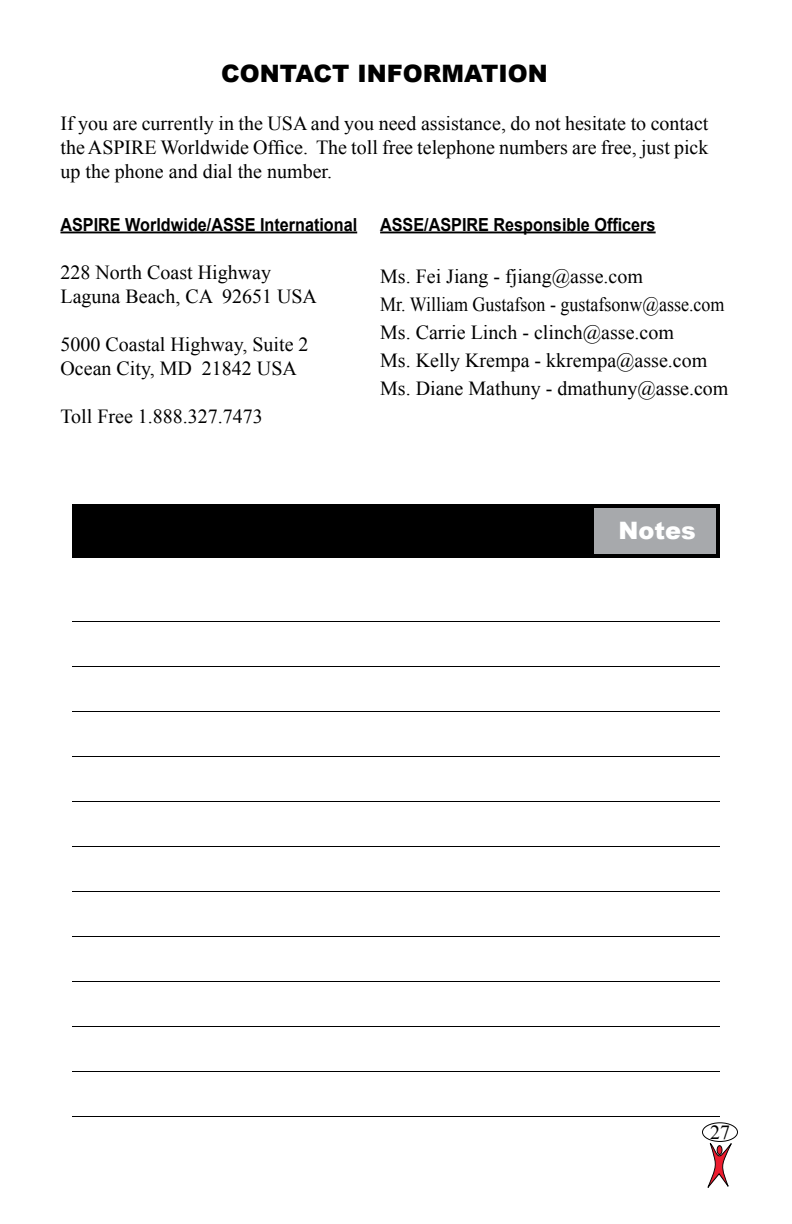
<style>
.page{position:relative;width:792px;height:1224px;background:#fff}
.page>*{position:absolute;margin:0;border:0;box-sizing:border-box;transform-origin:0 0}
.t1{font:900 24px "Arial";color:#000}
.t2{font:900 24px "Arial";color:#fff}
.t3{font:20px/24px "Times New Roman";color:#000}
.t4{font:700 18px "Arial";color:#000;scale:.9 1}
</style>
<div class="page">
<div style="left:72px;top:504px;width:648px;height:54px;background:#a7a9ac;border:4px solid #000"></div>
<div style="left:72px;top:504px;width:522px;height:54px;background:#000"></div>
<hr style="left:72px;top:621px;width:648px;height:1px;background:#000">
<hr style="left:72px;top:666px;width:648px;height:1px;background:#000">
<hr style="left:72px;top:711px;width:648px;height:1px;background:#000">
<hr style="left:72px;top:756px;width:648px;height:1px;background:#000">
<hr style="left:72px;top:801px;width:648px;height:1px;background:#000">
<hr style="left:72px;top:846px;width:648px;height:1px;background:#000">
<hr style="left:72px;top:891px;width:648px;height:1px;background:#000">
<hr style="left:72px;top:936px;width:648px;height:1px;background:#000">
<hr style="left:72px;top:981px;width:648px;height:1px;background:#000">
<hr style="left:72px;top:1026px;width:648px;height:1px;background:#000">
<hr style="left:72px;top:1071px;width:648px;height:1px;background:#000">
<hr style="left:72px;top:1116px;width:648px;height:1px;background:#000">
<svg style="left:707px;top:1143px;width:25px;height:45px"></svg>
<div style="left:717px;top:1146px;width:5px;height:8px;background:#ed1c2e;border-radius:50%"></div>
<div style="left:717px;top:1145px;width:5px;height:10px;border:1px solid #000;border-radius:50%"></div>
<div style="left:702px;top:1122px;width:36px;height:20px;border:1px solid #000;border-radius:50%"></div>
<hr style="left:60px;top:232px;width:297px;height:1px;background:#000">
<hr style="left:380px;top:232px;width:276px;height:1px;background:#000">
<p class="t1" style="left:221px;top:56px;width:328px">CONTACT INFORMATION</p>
<p class="t3" style="left:60px;top:111px;width:650px;text-align:justify">If you are currently in the USA and you need assistance, do not hesitate to contact the ASPIRE Worldwide Office. The toll free telephone numbers are free, just pick up the phone and dial the number.</p>
<p class="t4" style="left:60px;top:212px;width:331px">ASPIRE Worldwide/ASSE International</p>
<p class="t3" style="left:60px;top:260px;width:258px">228 North Coast Highway<br>Laguna Beach, CA 92651 USA</p>
<p class="t3" style="left:60px;top:332px;width:250px">5000 Coastal Highway, Suite 2<br>Ocean City, MD 21842 USA</p>
<p class="t3" style="left:60px;top:404px;width:204px">Toll Free 1.888.327.7473</p>
<p class="t4" style="left:380px;top:212px;width:308px">ASSE/ASPIRE Responsible Officers</p>
<p class="t3" style="left:380px;top:262px;width:350px;line-height:28px">Ms. Fei Jiang - fjiang@asse.com<br>Mr. William Gustafson - gustafsonw@asse.com Ms. Carrie Linch - clinch@asse.com<br>Ms. Kelly Krempa - kkrempa@asse.com Ms. Diane Mathuny - dmathuny@asse.com</p>
<p class="t2" style="left:618px;top:513px;width:79px">Notes</p>
<p class="t3" style="left:710px;top:1120px;width:21px">27</p>
</div>
